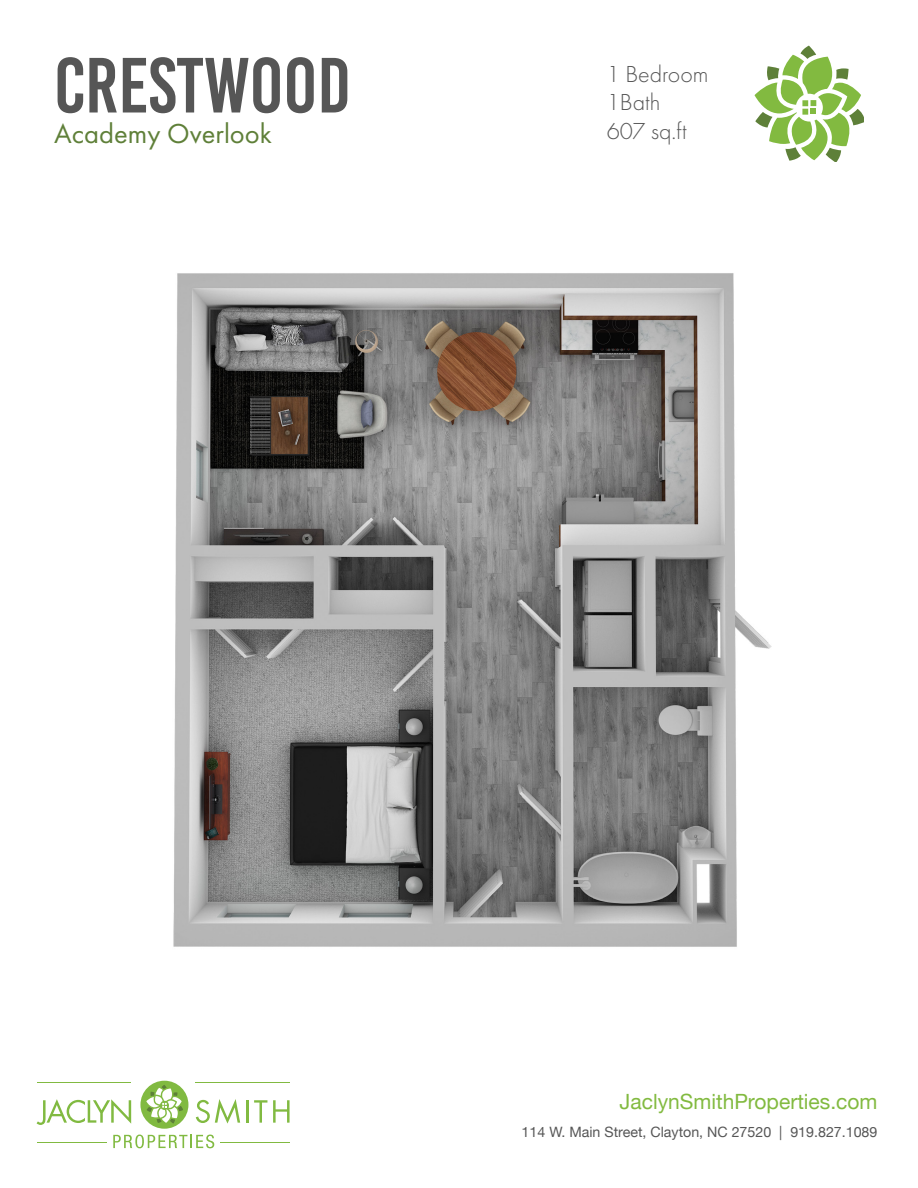
<style>
.page{position:relative;width:918px;height:1188px;background:#fff}
.page>*{position:absolute;margin:0;border:0;box-sizing:border-box;transform-origin:0 0}
.t1{font:78px "Bebas Kai";color:#565656}
.t2{font:28.5px "Futura PT";color:#5f8039}
.t3{font:300 24px "Futura PT";color:#565656}
.t4{font:21px "Helvetica Neue";color:#82ba40}
.t5{font:14.25px "Helvetica Neue";color:#565656}
</style>
<div class="page">
<svg style="left:754px;top:46px;width:110px;height:115px"></svg>
<div style="left:140px;top:1081px;width:48px;height:48px;background:#81ba41;border-radius:50%"></div>
<svg style="left:113px;top:1135px;width:101px;height:13px"></svg>
<hr style="left:37px;top:1142px;width:70px;height:1px;background:#81ba41">
<hr style="left:220px;top:1142px;width:70px;height:1px;background:#81ba41">
<hr style="left:196px;top:1083px;width:94px;height:1px;background:#81ba41">
<hr style="left:37px;top:1083px;width:94px;height:1px;background:#81ba41">
<svg style="left:37px;top:1099px;width:94px;height:26px"></svg>
<svg style="left:196px;top:1099px;width:44px;height:25px"></svg>
<hr style="left:246px;top:1100px;width:3px;height:23px;background:#81ba41">
<svg style="left:254px;top:1100px;width:13px;height:23px"></svg>
<svg style="left:273px;top:1100px;width:17px;height:23px"></svg>
<svg style="left:146px;top:1085px;width:37px;height:39px"></svg>
<img style="left:173px;top:273px;width:599px;height:674px">
<p class="t1" style="left:54px;top:44px;width:298px">CRESTWOOD</p>
<p class="t2" style="left:54px;top:117px;width:219px">Academy Overlook</p>
<p class="t3" style="left:607px;top:60px;width:103px">1 Bedroom</p>
<p class="t3" style="left:607px;top:89px;width:55px">1Bath</p>
<p class="t3" style="left:607px;top:118px;width:81px">607 sq.ft</p>
<p class="t4" style="left:620px;top:1086px;width:259px">JaclynSmithProperties.com</p>
<p class="t5" style="left:522px;top:1121px;width:357px">114 W. Main Street, Clayton, NC 27520 | 919.827.1089</p>
</div>
